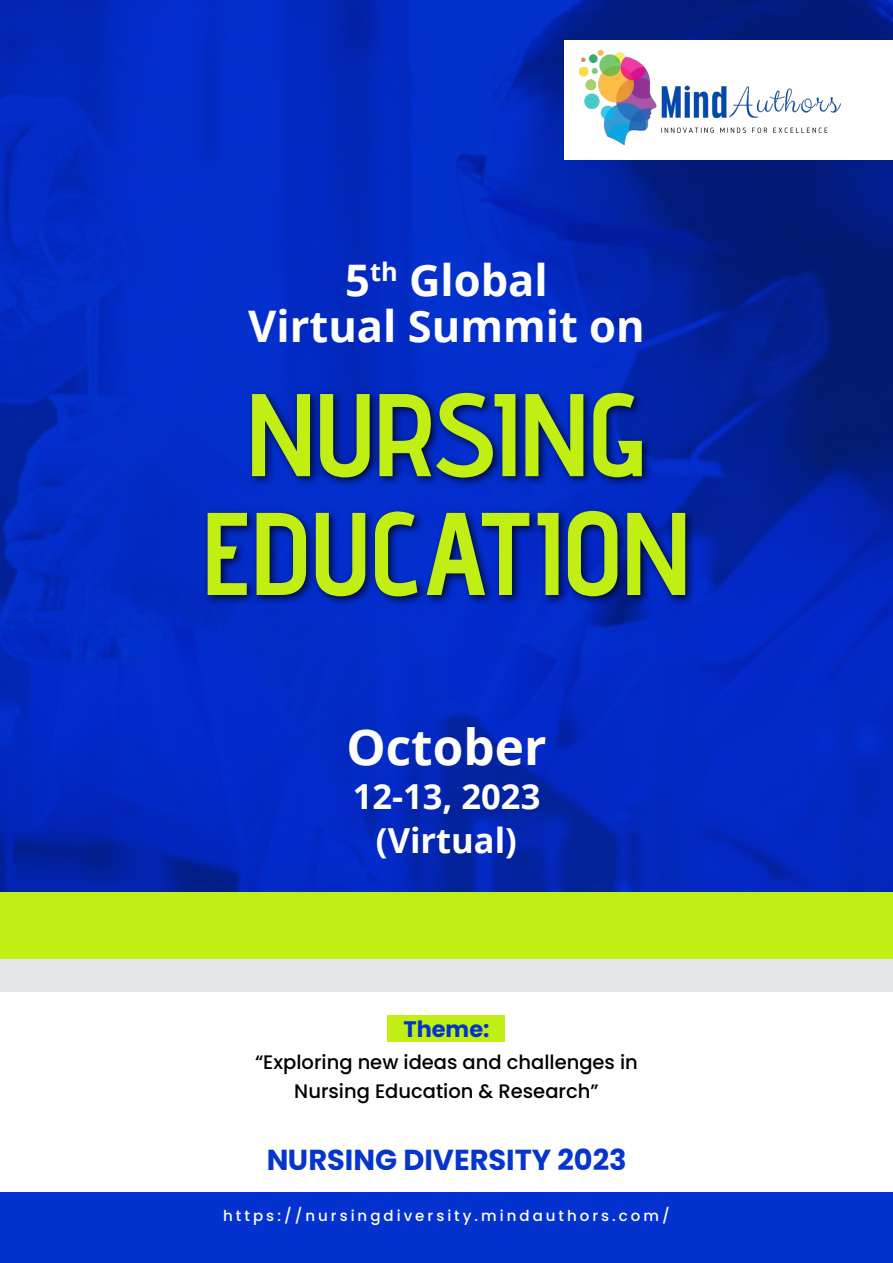
<style>
.page{position:relative;width:893px;height:1263px;background:#fff}
.page>*{position:absolute;margin:0;border:0;box-sizing:border-box;transform-origin:0 0}
.t1{font:117.3px/118.8px "Advent Pro";letter-spacing:.005em;color:#c1ef13;text-align:center}
.t2{font:700 49.5px "Open Sans";color:#fff}
.t3{font:700 43.5px/46.2px "Open Sans";color:#fff;text-align:center}
.t4{font:700 34.5px/44.1px "Open Sans";color:#fff;text-align:center}
.t5{font:700 28.95px "Poppins";color:#0432ce}
.t6{font:700 22.35px "Poppins";color:#0432ce}
.t7{font:500 19.5px/29.4px "Poppins";color:#000;text-align:center}
.t8{font:500 15px "Poppins";letter-spacing:.2em;color:#fff}
</style>
<div class="page">
<img style="left:0;top:0;width:893px;height:892px">
<div style="left:0;top:892px;width:893px;height:67px;background:#c1ef13"></div>
<div style="left:0;top:959px;width:893px;height:32px;background:#e6e7e8"></div>
<div style="left:0;top:1192px;width:893px;height:71px;background:#0432ce"></div>
<div style="left:564px;top:40px;width:329px;height:120px;background:#fff"></div>
<img style="left:579px;top:50px;width:262px;height:96px">
<div style="left:388px;top:1016px;width:117px;height:26px;background:#c1ef13"></div>
<div style="left:203px;top:388px;width:493px;height:219px;background:#000;opacity:.75"></div>
<h3 class="t3" style="left:248px;top:256px;width:398px">5<sup>th</sup> Global<br>Virtual Summit on</h3>
<h1 class="t1" style="left:203px;top:374px;width:489px">NURSING<br>EDUCATION</h1>
<h2 class="t2" style="left:346px;top:712px;width:202px">October</h2>
<h3 class="t4" style="left:353px;top:773px;width:189px">12-13, 2023 (Virtual)</h3>
<p class="t6" style="left:403px;top:1016px;width:88px">Theme:</p>
<p class="t7" style="left:255px;top:1047px;width:384px">“Exploring new ideas and challenges in<br>Nursing Education &amp; Research”</p>
<h3 class="t5" style="left:266px;top:1143px;width:362px">NURSING DIVERSITY 2023</h3>
<p class="t8" style="left:223px;top:1207px;width:448px">https://nursingdiversity.mindauthors.com/</p>
</div>
